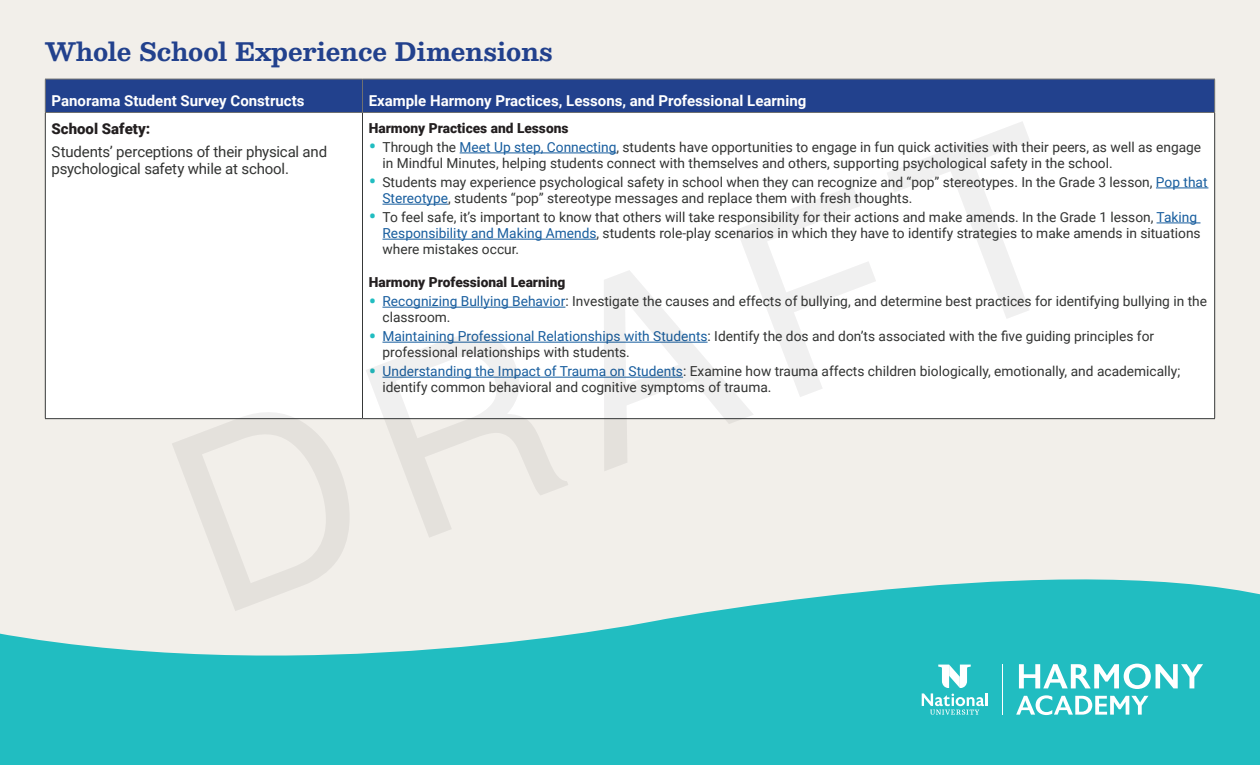
<style>
.page{position:relative;width:1260px;height:765px;background:#f2efea}
.page>*{position:absolute;margin:0;border:0;box-sizing:border-box;transform-origin:0 0}
.t1{font:250px "Helvetica";color:#231f20}
.HAR_Unit_2_Title_Gra{font:25px "Besley";letter-spacing:-.01em;color:#22418d}
.HAR_Table_Head{font:700 15px "Roboto";color:#fff}
._1__HAR_Table_Side_H{font:15px/17.5px "Roboto";letter-spacing:-.015em;color:#323332}
.t2{font:900 15px "Roboto";color:#231f20}
.t3{font:13.75px/16.2px "Roboto";color:#323332}
.t4{font:900 13.75px "Roboto";color:#231f20}
.s1{font-size:22.5px;color:#21bdc1}
.s2{color:#175d9e}
</style>
<div class="page">
<svg style="left:0;top:579px;width:1260px;height:186px;fill:#21bdc1"></svg>
<svg style="left:922px;top:665px;width:66px;height:50px;background:#5cced1"></svg>
<hr style="left:1002px;top:664px;width:1px;height:51px;background:#fff">
<svg style="left:1019px;top:664px;width:184px;height:25px;background:#7fd9db"></svg>
<svg style="left:1016px;top:695px;width:132px;height:20px;background:#7bd7da"></svg>
<div style="left:46px;top:80px;width:1168px;height:32px;background:#22418d"></div>
<div style="left:46px;top:113px;width:1168px;height:305px;background:#fff"></div>
<hr style="left:45px;top:79px;width:317px;height:1px;background:#6f7070">
<hr style="left:45px;top:79px;width:1px;height:33px;background:#6f7070">
<hr style="left:362px;top:79px;width:853px;height:1px;background:#6f7070">
<hr style="left:362px;top:79px;width:1px;height:33px;background:#6f7070">
<hr style="left:1214px;top:79px;width:1px;height:33px;background:#6f7070">
<hr style="left:45px;top:112px;width:317px;height:1px;background:#6f7070">
<hr style="left:362px;top:112px;width:853px;height:1px;background:#6f7070">
<hr style="left:45px;top:113px;width:1px;height:305px;background:#363838">
<hr style="left:362px;top:113px;width:1px;height:305px;background:#363838">
<hr style="left:1214px;top:113px;width:1px;height:305px;background:#363838">
<hr style="left:45px;top:418px;width:317px;height:1px;background:#363838">
<hr style="left:362px;top:418px;width:853px;height:1px;background:#363838">
<hr style="left:460px;top:153px;width:156px;height:1px;background:#175d9e">
<hr style="left:1156px;top:188px;width:52px;height:1px;background:#175d9e">
<hr style="left:382px;top:204px;width:66px;height:1px;background:#175d9e">
<hr style="left:1157px;top:223px;width:43px;height:1px;background:#175d9e">
<hr style="left:382px;top:239px;width:214px;height:1px;background:#175d9e">
<hr style="left:382px;top:307px;width:183px;height:1px;background:#175d9e">
<hr style="left:382px;top:342px;width:326px;height:1px;background:#175d9e">
<hr style="left:382px;top:377px;width:301px;height:1px;background:#175d9e">
<p class="HAR_Unit_2_Title_Gra" style="left:45px;top:34px;width:509px">Whole School Experience Dimensions</p>
<p class="HAR_Table_Head" style="left:52px;top:90px;width:254px">Panorama Student Survey Constructs</p>
<p class="HAR_Table_Head" style="left:369px;top:90px;width:439px">Example Harmony Practices, Lessons, and Professional Learning</p>
<p class="t2" style="left:52px;top:119px;width:100px">School Safety:</p>
<p class="_1__HAR_Table_Side_H" style="left:52px;top:142px;width:277px">Students’ perceptions of their physical and psychological safety while at school.</p>
<h1 class="t1" style="left:117px;top:358px;width:935px;rotate:-21deg">DRAFT</h1>
<p class="t4" style="left:369px;top:119px;width:201px">Harmony Practices and Lessons</p>
<p class="t3" style="left:382px;top:138px;width:820px;text-indent:-14px"><span class="s1">•</span> Through the <span class="s2">Meet Up step, Connecting</span>, students have opportunities to engage in fun quick activities with their peers, as well as engage in Mindful Minutes, helping students connect with themselves and others, supporting psychological safety in the school.</p>
<p class="t3" style="left:382px;top:173px;width:827px;text-indent:-14px"><span class="s1">•</span> Students may experience psychological safety in school when they can recognize and “pop” stereotypes. In the Grade 3 lesson, <span class="s2">Pop that<br>Stereotype</span>, students “pop” stereotype messages and replace them with fresh thoughts.</p>
<p class="t3" style="left:382px;top:208px;width:820px;text-indent:-14px"><span class="s1">•</span> To feel safe, it’s important to know that others will take responsibility for their actions and make amends. In the Grade 1 lesson, <span class="s2">Taking<br>Responsibility and Making Amends</span>, students role-play scenarios in which they have to identify strategies to make amends in situations where mistakes occur.</p>
<p class="t4" style="left:369px;top:273px;width:198px">Harmony Professional Learning</p>
<p class="t3" style="left:382px;top:293px;width:826px;text-indent:-14px"><span class="s1">•</span> <span class="s2">Recognizing Bullying Behavior</span>: Investigate the causes and effects of bullying, and determine best practices for identifying bullying in the classroom.</p>
<p class="t3" style="left:382px;top:328px;width:773px;text-indent:-14px"><span class="s1">•</span> <span class="s2">Maintaining Professional Relationships with Students</span>: Identify the dos and don’ts associated with the five guiding principles for professional relationships with students.</p>
<p class="t3" style="left:382px;top:363px;width:799px;text-indent:-14px"><span class="s1">•</span> <span class="s2">Understanding the Impact of Trauma on Students</span>: Examine how trauma affects children biologically, emotionally, and academically; identify common behavioral and cognitive symptoms of trauma.</p>
</div>
